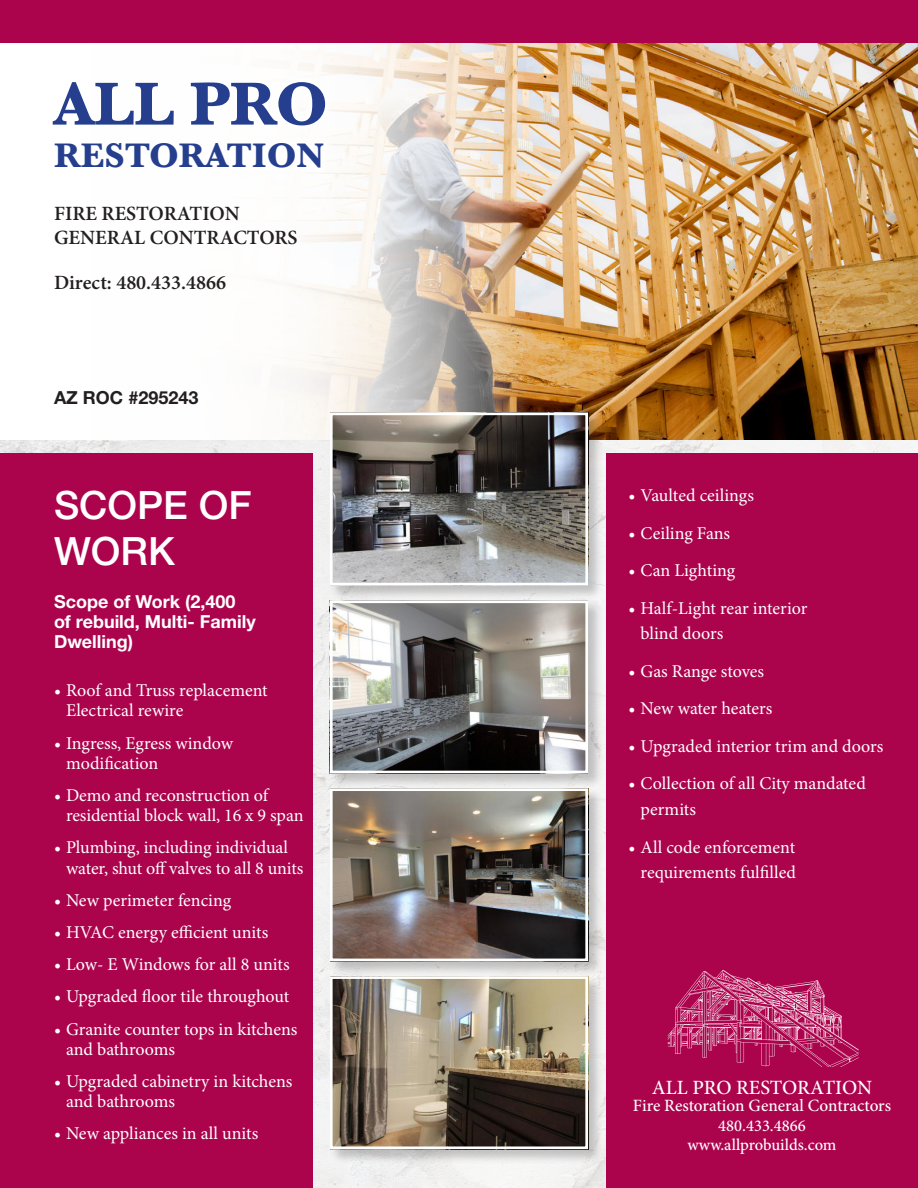
<style>
.page{position:relative;width:918px;height:1188px;background:#fff}
.page>*{position:absolute;margin:0;border:0;box-sizing:border-box;transform-origin:0 0}
.t1{font:700 63px "Baskerville";color:#253f8e}
.t2{font:500 39px/46.8px "Helvetica Neue";color:#fff}
.t3{font:700 35.7px "Baskerville";color:#253f8e}
.t4{font:600 20.25px "Minion Pro";color:#231f20}
.t5{font:500 20.25px "Minion Pro";letter-spacing:-.005em;color:#fff}
.t6{font:18px/20.2px "Minion Pro";color:#fff}
.t7{font:700 18px/20.2px "Helvetica Neue";color:#fff}
.t8{font:700 18px "Helvetica Neue";color:#231f20}
.t9{font:500 17.25px "Minion Pro";color:#fff}
.t10{font:500 16.5px "Minion Pro";color:#fff}
</style>
<div class="page">
<img style="left:0;top:440px;width:918px;height:748px">
<img style="left:530px;top:42px;width:388px;height:398px">
<svg style="left:33px;top:42px;width:497px;height:398px"></svg>
<div style="left:0;top:0;width:918px;height:42px;background:#ac034d"></div>
<div style="left:41px;top:70px;width:296px;height:110px;background:#fff"></div>
<div style="left:46px;top:197px;width:260px;height:57px;background:#fff"></div>
<div style="left:0;top:454px;width:312px;height:734px;background:#ac034d"></div>
<div style="left:329px;top:787px;width:274px;height:189px;background:#231f20;opacity:.25"></div>
<img style="left:334px;top:792px;width:250px;height:165px">
<div style="left:330px;top:788px;width:258px;height:173px;border:3px solid #fff"></div>
<div style="left:329px;top:412px;width:274px;height:189px;background:#231f20;opacity:.25"></div>
<img style="left:334px;top:417px;width:250px;height:164px">
<div style="left:330px;top:413px;width:258px;height:172px;border:3px solid #fff"></div>
<div style="left:329px;top:975px;width:274px;height:189px;background:#231f20;opacity:.25"></div>
<img style="left:334px;top:980px;width:250px;height:165px">
<div style="left:330px;top:976px;width:258px;height:173px;border:3px solid #fff"></div>
<div style="left:329px;top:599px;width:274px;height:189px;background:#231f20;opacity:.25"></div>
<img style="left:334px;top:604px;width:250px;height:165px">
<div style="left:330px;top:600px;width:258px;height:173px;border:3px solid #fff"></div>
<div style="left:606px;top:454px;width:312px;height:734px;background:#ac034d"></div>
<svg style="left:668px;top:971px;width:191px;height:95px"></svg>
<p class="t1" style="left:54px;top:67px;width:276px">ALL PRO</p>
<p class="t3" style="left:54px;top:135px;width:272px">RESTORATION</p>
<p class="t4" style="left:54px;top:199px;width:187px">FIRE RESTORATION</p>
<p class="t4" style="left:54px;top:224px;width:245px">GENERAL CONTRACTORS</p>
<p class="t4" style="left:54px;top:269px;width:174px">Direct: 480.433.4866</p>
<p class="t8" style="left:54px;top:387px;width:146px">AZ ROC #295243</p>
<p class="t2" style="left:54px;top:481px;width:199px">SCOPE OF<br>WORK</p>
<p class="t6" style="left:629px;top:485px;width:127px">• Vaulted ceilings</p>
<p class="t6" style="left:629px;top:523px;width:103px">• Ceiling Fans</p>
<p class="t6" style="left:629px;top:561px;width:108px">• Can Lighting</p>
<p class="t6" style="left:641px;top:595px;width:168px;line-height:25.5px;text-indent:-12px">• Half-Light rear interior blind doors</p>
<p class="t6" style="left:629px;top:661px;width:137px">• Gas Range stoves</p>
<p class="t6" style="left:629px;top:699px;width:145px">• New water heaters</p>
<p class="t6" style="left:629px;top:736px;width:256px">• Upgraded interior trim and doors</p>
<p class="t6" style="left:641px;top:771px;width:227px;line-height:25.5px;text-indent:-12px">• Collection of all City mandated permits</p>
<p class="t6" style="left:629px;top:834px;width:169px;line-height:25.5px;text-align:right">• All code enforcement requirements fulfilled</p>
<p class="t7" style="left:54px;top:591px;width:203px">Scope of Work (2,400 of rebuild, Multi- Family<br>Dwelling)</p>
<p class="t6" style="left:66px;top:680px;width:203px;text-indent:-12px">• Roof and Truss replacement<br>Electrical rewire</p>
<p class="t6" style="left:66px;top:733px;width:169px;text-indent:-12px">• Ingress, Egress window modification</p>
<p class="t6" style="left:66px;top:785px;width:239px;text-indent:-12px">• Demo and reconstruction of residential block wall, 16 x 9 span</p>
<p class="t6" style="left:66px;top:838px;width:239px;text-indent:-12px">• Plumbing, including individual water, shut off valves to all 8 units</p>
<p class="t6" style="left:54px;top:890px;width:179px">• New perimeter fencing</p>
<p class="t6" style="left:54px;top:922px;width:216px">• HVAC energy efficient units</p>
<p class="t6" style="left:54px;top:954px;width:237px">• Low- E Windows for all 8 units</p>
<p class="t6" style="left:54px;top:987px;width:237px">• Upgraded floor tile throughout</p>
<p class="t6" style="left:66px;top:1019px;width:233px;text-indent:-12px">• Granite counter tops in kitchens and bathrooms</p>
<p class="t6" style="left:66px;top:1071px;width:228px;text-indent:-12px">• Upgraded cabinetry in kitchens and bathrooms</p>
<p class="t6" style="left:54px;top:1124px;width:206px">• New appliances in all units</p>
<p class="t5" style="left:652px;top:1074px;width:222px">ALL PRO RESTORATION</p>
<p class="t9" style="left:633px;top:1094px;width:260px">Fire Restoration General Contractors</p>
<p class="t10" style="left:718px;top:1114px;width:89px">480.433.4866</p>
<p class="t10" style="left:687px;top:1134px;width:151px">www.allprobuilds.com</p>
</div>
